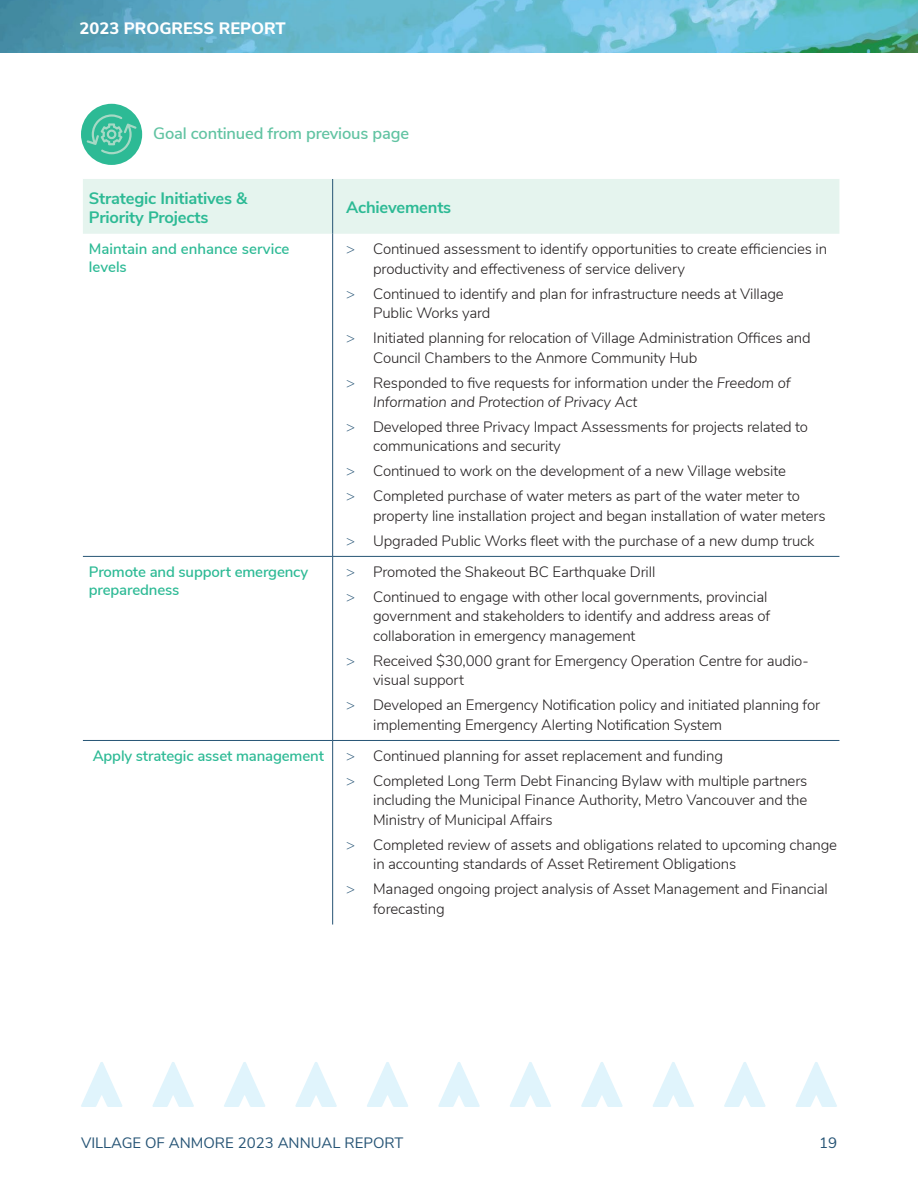
<style>
.page{position:relative;width:918px;height:1188px;background:#fff}
.page>*{position:absolute;margin:0;border:0;box-sizing:border-box;transform-origin:0 0}
.Text{font:700 16.5px/19.5px "Nunito Sans";letter-spacing:-.01em;color:#2dba95}
.Goal_headlines{font:600 16.5px "Nunito Sans";letter-spacing:-.01em;color:#61c3a2}
.t1{font:800 16.5px "Nunito Sans";color:#fff}
.t2{font:300 15px/19.5px "Nunito Sans";letter-spacing:-.01em;color:#231f20}
.t3{font:600 15px/18px "Nunito Sans";letter-spacing:-.01em;color:#2dba95}
.t4{font:15px "Nunito Sans";color:#265475}
.s1{font-weight:200;color:#265475}
.s2{font-style:italic}
</style>
<div class="page">
<svg style="left:510px;top:1062px;width:41px;height:45px"></svg>
<svg style="left:295px;top:1062px;width:42px;height:45px"></svg>
<svg style="left:81px;top:1062px;width:41px;height:45px"></svg>
<svg style="left:581px;top:1062px;width:42px;height:45px"></svg>
<svg style="left:367px;top:1062px;width:41px;height:45px"></svg>
<svg style="left:152px;top:1062px;width:42px;height:45px"></svg>
<svg style="left:653px;top:1062px;width:41px;height:45px"></svg>
<svg style="left:438px;top:1062px;width:42px;height:45px"></svg>
<svg style="left:224px;top:1062px;width:41px;height:45px"></svg>
<svg style="left:724px;top:1062px;width:42px;height:45px"></svg>
<svg style="left:795px;top:1062px;width:42px;height:45px"></svg>
<img style="left:0;top:0;width:918px;height:53px">
<div style="left:83px;top:179px;width:756px;height:55px;background:#e5f4ee"></div>
<hr style="left:332px;top:179px;width:1px;height:55px;background:#265475">
<hr style="left:332px;top:234px;width:1px;height:322px;background:#265475">
<hr style="left:83px;top:556px;width:250px;height:1px;background:#265475">
<hr style="left:333px;top:556px;width:506px;height:1px;background:#265475">
<hr style="left:332px;top:557px;width:1px;height:183px;background:#265475">
<hr style="left:83px;top:740px;width:250px;height:1px;background:#265475">
<hr style="left:333px;top:740px;width:506px;height:1px;background:#265475">
<hr style="left:332px;top:741px;width:1px;height:184px;background:#265475">
<div style="left:81px;top:104px;width:61px;height:61px;background:#2dba95;border-radius:50%"></div>
<svg style="left:87px;top:114px;width:50px;height:40px"></svg>
<p class="t1" style="left:80px;top:16px;width:208px">2023 PROGRESS REPORT</p>
<p class="Goal_headlines" style="left:153px;top:121px;width:257px">Goal continued from previous page</p>
<p class="Text" style="left:89px;top:187px;width:160px">Strategic Initiatives &amp;<br>Priority Projects</p>
<p class="Text" style="left:346px;top:197px;width:107px">Achievements</p>
<p class="t3" style="left:89px;top:239px;width:202px">Maintain and enhance service levels</p>
<p class="t2" style="left:373px;top:238px;width:455px;text-indent:-27px"><span class="s1">&gt;</span> Continued assessment to identify opportunities to create efficiencies in productivity and effectiveness of service delivery</p>
<p class="t2" style="left:373px;top:283px;width:412px;text-indent:-27px"><span class="s1">&gt;</span> Continued to identify and plan for infrastructure needs at Village<br>Public Works yard</p>
<p class="t2" style="left:373px;top:327px;width:439px;text-indent:-27px"><span class="s1">&gt;</span> Initiated planning for relocation of Village Administration Offices and<br>Council Chambers to the Anmore Community Hub</p>
<p class="t2" style="left:373px;top:372px;width:419px;text-indent:-27px"><span class="s1">&gt;</span> Responded to five requests for information under the <span class="s2">Freedom of<br>Information and Protection of Privacy Act</span></p>
<p class="t2" style="left:373px;top:416px;width:436px;text-indent:-27px"><span class="s1">&gt;</span> Developed three Privacy Impact Assessments for projects related to communications and security</p>
<p class="t2" style="left:346px;top:460px;width:441px"><span class="s1">&gt;</span> Continued to work on the development of a new Village website</p>
<p class="t2" style="left:373px;top:485px;width:454px;text-indent:-27px"><span class="s1">&gt;</span> Completed purchase of water meters as part of the water meter to property line installation project and began installation of water meters</p>
<p class="t2" style="left:346px;top:530px;width:470px"><span class="s1">&gt;</span> Upgraded Public Works fleet with the purchase of a new dump truck</p>
<p class="t3" style="left:89px;top:562px;width:221px">Promote and support emergency preparedness</p>
<p class="t2" style="left:346px;top:561px;width:311px"><span class="s1">&gt;</span> Promoted the Shakeout BC Earthquake Drill</p>
<p class="t2" style="left:373px;top:586px;width:399px;text-indent:-27px"><span class="s1">&gt;</span> Continued to engage with other local governments, provincial government and stakeholders to identify and address areas of collaboration in emergency management</p>
<p class="t2" style="left:373px;top:650px;width:437px;text-indent:-27px"><span class="s1">&gt;</span> Received $30,000 grant for Emergency Operation Centre for audio&shy;visual support</p>
<p class="t2" style="left:373px;top:694px;width:449px;text-indent:-27px"><span class="s1">&gt;</span> Developed an Emergency Notification policy and initiated planning for implementing Emergency Alerting Notification System</p>
<p class="t3" style="left:93px;top:746px;width:233px">Apply strategic asset management</p>
<p class="t2" style="left:346px;top:745px;width:378px"><span class="s1">&gt;</span> Continued planning for asset replacement and funding</p>
<p class="t2" style="left:373px;top:770px;width:436px;text-align:justify;text-indent:-27px"><span class="s1">&gt;</span> Completed Long Term Debt Financing Bylaw with multiple partners including the Municipal Finance Authority, Metro Vancouver and the Ministry of Municipal Affairs</p>
<p class="t2" style="left:373px;top:834px;width:465px;text-indent:-27px"><span class="s1">&gt;</span> Completed review of assets and obligations related to upcoming change in accounting standards of Asset Retirement Obligations</p>
<p class="t2" style="left:373px;top:878px;width:456px;text-indent:-27px"><span class="s1">&gt;</span> Managed ongoing project analysis of Asset Management and Financial forecasting</p>
<p class="t4" style="left:81px;top:1132px;width:324px">VILLAGE OF ANMORE 2023 ANNUAL REPORT</p>
<p class="t4" style="left:819px;top:1132px;width:19px">19</p>
</div>
